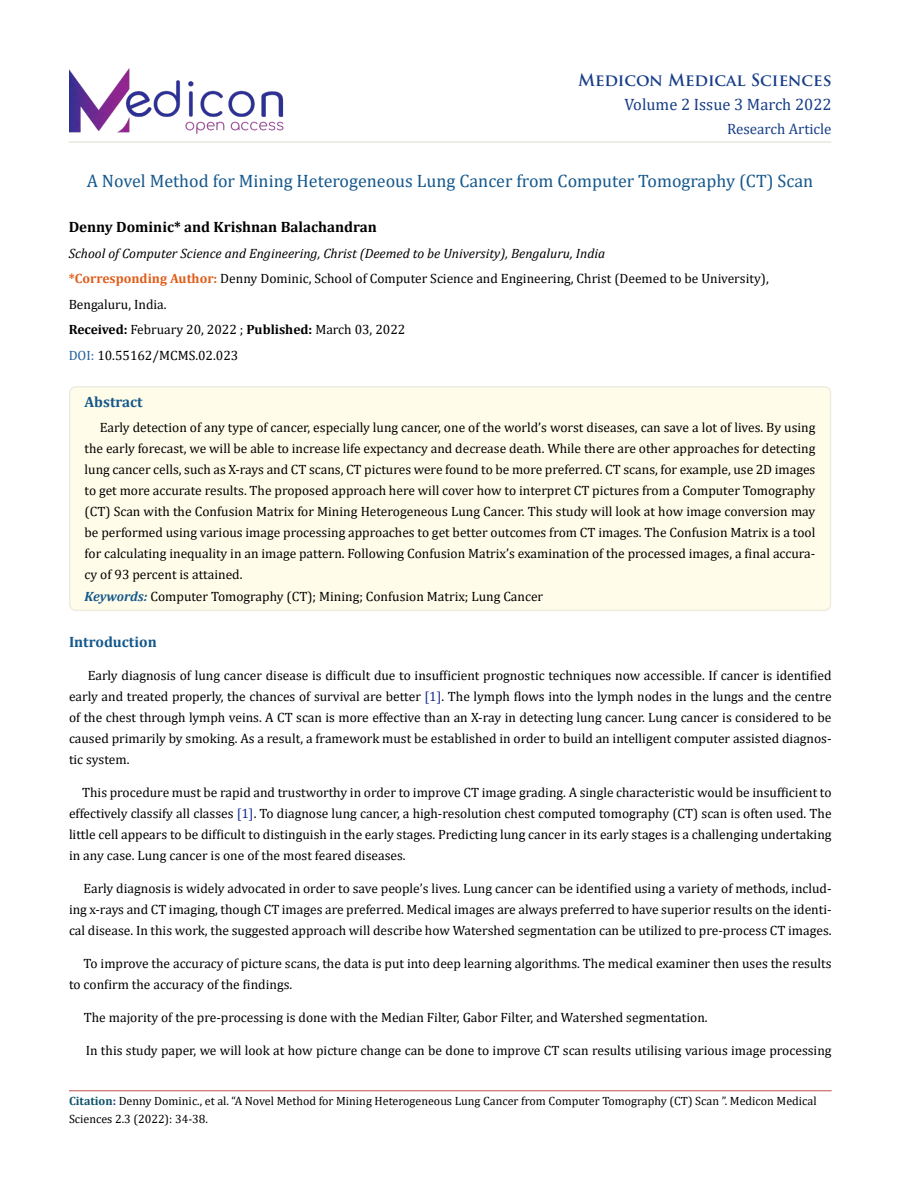
<style>
.page{position:relative;width:900px;height:1188px;background:#fff}
.page>*{position:absolute;margin:0;border:0;box-sizing:border-box;transform-origin:0 0}
.t1{font:18px "Cambria";color:#15588c}
.t2{font:700 16.5px "Trajan Pro";color:#173e88}
.t3{font:16.5px "Cambria";color:#173e88}
.t4{font:700 15px "Cambria";color:#000}
.t5{font:700 15px "Cambria";color:#15588c}
.t6{font:15px "Cambria";color:#173e88}
.t7{font:13.5px/21px "Cambria";color:#000}
.t8{font:12px/18px "Cambria";color:#000}
.s1{font-style:italic}
.s2{font-weight:700;color:#e05d1a}
.s3{font-weight:700}
.s4{color:#215e9e}
.s5{font-weight:700;font-style:italic;color:#15588c}
.s6{color:#152c8c}
.s7{font-weight:700;color:#0e536a}
.s8{font-weight:700;color:#173e88}
</style>
<div class="page">
<img style="left:69px;top:68px;width:218px;height:74px">
<hr style="left:69px;top:1091px;width:763px;height:1px;background:#c0504d">
<hr style="left:69px;top:142px;width:762px;height:1px;background:#e0dfcd">
<div style="left:70px;top:387px;width:761px;height:223px;background:#fffde9;border-radius:6px"></div>
<div style="left:69px;top:386px;width:762px;height:225px;border:2px solid #eeece1;border-radius:6px"></div>
<p class="t2" style="left:578px;top:69px;width:255px">Medicon Medical Sciences</p>
<p class="t3" style="left:624px;top:94px;width:209px">Volume 2 Issue 3 March 2022</p>
<p class="t6" style="left:727px;top:120px;width:106px">Research Article</p>
<h1 class="t1" style="left:87px;top:170px;width:728px">A Novel Method for Mining Heterogeneous Lung Cancer from Computer Tomography (CT) Scan</h1>
<p class="t4" style="left:69px;top:217px;width:310px">Denny Dominic* and Krishnan Balachandran</p>
<p class="t7" style="left:69px;top:241px;width:702px;line-height:25.5px"><span class="s1">School of Computer Science and Engineering, Christ (Deemed to be University), Bengaluru, India<br></span><span class="s2">*Corresponding Author:</span> Denny Dominic, School of Computer Science and Engineering, Christ (Deemed to be University), Bengaluru, India.<br><span class="s3">Received:</span> February 20, 2022 ; <span class="s3">Published:</span> March 03, 2022<br><span class="s4">DOI:</span> 10.55162/MCMS.02.023</p>
<p class="t5" style="left:85px;top:392px;width:60px">Abstract</p>
<p class="t7" style="left:85px;top:417px;width:732px;text-indent:15px">Early detection of any type of cancer, especially lung cancer, one of the world’s worst diseases, can save a lot of lives. By using the early forecast, we will be able to increase life expectancy and decrease death. While there are other approaches for detecting lung cancer cells, such as X-rays and CT scans, CT pictures were found to be more preferred. CT scans, for example, use 2D images to get more accurate results. The proposed approach here will cover how to interpret CT pictures from a Computer Tomography (CT) Scan with the Confusion Matrix for Mining Heterogeneous Lung Cancer. This study will look at how image conversion may be performed using various image processing approaches to get better outcomes from CT images. The Confusion Matrix is a tool for calculating inequality in an image pattern. Following Confusion Matrix’s examination of the processed images, a final accura&shy;cy of 93 percent is attained.<br><span class="s5">Keywords:</span> Computer Tomography (CT); Mining; Confusion Matrix; Lung Cancer</p>
<p class="t5" style="left:69px;top:631px;width:89px">Introduction</p>
<p class="t7" style="left:69px;top:665px;width:764px;text-align:justify;text-indent:19px">Early diagnosis of lung cancer disease is difficult due to insufficient prognostic techniques now accessible. If cancer is identified early and treated properly, the chances of survival are better <span class="s6">[1]</span>. The lymph flows into the lymph nodes in the lungs and the centre of the chest through lymph veins. A CT scan is more effective than an X-ray in detecting lung cancer. Lung cancer is considered to be caused primarily by smoking. As a result, a framework must be established in order to build an intelligent computer assisted diagnos&shy;tic system.</p>
<p class="t7" style="left:69px;top:782px;width:764px;text-align:justify;text-indent:13px">This procedure must be rapid and trustworthy in order to improve CT image grading. A single characteristic would be insufficient to effectively classify all classes <span class="s6">[1]</span>. To diagnose lung cancer, a high-resolution chest computed tomography (CT) scan is often used. The little cell appears to be difficult to distinguish in the early stages. Predicting lung cancer in its early stages is a challenging undertaking in any case. Lung cancer is one of the most feared diseases.</p>
<p class="t7" style="left:69px;top:878px;width:764px;text-align:justify;text-indent:14px">Early diagnosis is widely advocated in order to save people’s lives. Lung cancer can be identified using a variety of methods, includ&shy;ing x-rays and CT imaging, though CT images are preferred. Medical images are always preferred to have superior results on the identi&shy;cal disease. In this work, the suggested approach will describe how Watershed segmentation can be utilized to pre-process CT images.</p>
<p class="t7" style="left:69px;top:953px;width:764px;text-indent:15px">To improve the accuracy of picture scans, the data is put into deep learning algorithms. The medical examiner then uses the results to confirm the accuracy of the findings.</p>
<p class="t7" style="left:84px;top:1007px;width:625px">The majority of the pre-processing is done with the Median Filter, Gabor Filter, and Watershed segmentation.</p>
<p class="t7" style="left:86px;top:1040px;width:747px">In this study paper, we will look at how picture change can be done to improve CT scan results utilising various image processing</p>
<p class="t8" style="left:69px;top:1092px;width:749px"><span class="s7">Citation</span><span class="s8">:</span> Denny Dominic., et al. “A Novel Method for Mining Heterogeneous Lung Cancer from Computer Tomography (CT) Scan ”. Medicon Medical<br>Sciences 2.3 (2022): 34-38.</p>
</div>
